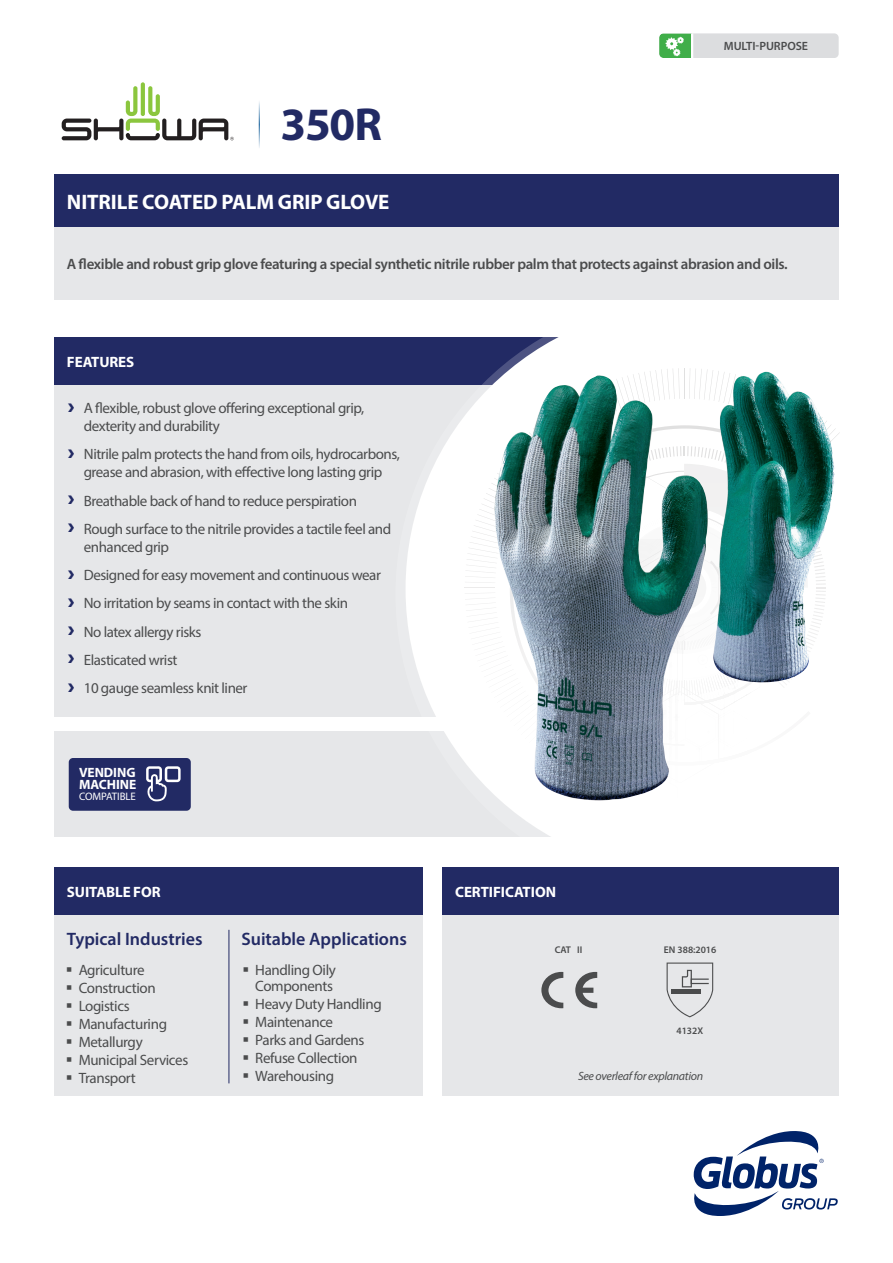
<style>
.page{position:relative;width:893px;height:1263px;background:#fff}
.page>*{position:absolute;margin:0;border:0;box-sizing:border-box;transform-origin:0 0}
.PRODUCT_NAME{font:700 46.5px "Myriad Pro";color:#222a64}
.SHORT_DESCRIPTION{font:700 21px "Myriad Pro";letter-spacing:-.005em;color:#fff}
.PANEL_SUB-HEAD{font:600 18px "Myriad Pro";color:#222a64}
.t1{font:15px/18px "Myriad Pro";letter-spacing:-.03em;color:#4b4c4d}
.LONG_DESCRIPTION{font:600 15px "Myriad Pro";letter-spacing:-.025em;color:#4b4c4d}
.PANEL_HEADING{font:700 15px "Myriad Pro";letter-spacing:-.005em;color:#fff}
.t2{font:700 13.5px/12px "Myriad Pro";letter-spacing:-.005em;color:#fff}
.t3{font:italic 12px "Myriad Pro";letter-spacing:-.025em;color:#4b4c4d}
.t4{font:600 12px "Myriad Pro";letter-spacing:-.005em;color:#4b4c4d}
.t5{font:10.8px "Myriad Pro";letter-spacing:-.005em;color:#fff}
.CERTIFICATION_TEXT{font:600 9.75px "Myriad Pro";color:#4b4c4d}
</style>
<div class="page">
<div style="left:54px;top:385px;width:778px;height:331px;background:#e6e7e9"></div>
<div style="left:54px;top:731px;width:580px;height:106px;background:#e6e7e9"></div>
<div style="left:54px;top:337px;width:586px;height:48px;background:#222a64"></div>
<div style="left:54px;top:915px;width:368px;height:181px;background:#e6e7e9"></div>
<hr style="left:229px;top:930px;width:1px;height:153px;background:#222a64">
<div style="left:54px;top:867px;width:368px;height:48px;background:#222a64"></div>
<div style="left:442px;top:867px;width:397px;height:48px;background:#222a64"></div>
<svg style="left:395px;top:337px;width:245px;height:500px"></svg>
<div style="left:630px;top:641px;width:9px;height:197px;background:#fff"></div>
<div style="left:618px;top:584px;width:18px;height:254px;background:#fff"></div>
<hr style="left:675px;top:678px;width:3px;height:160px;background:#231f20">
<hr style="left:669px;top:629px;width:3px;height:209px;background:#231f20">
<svg style="left:465px;top:368px;width:375px;height:450px"></svg>
<hr style="left:734px;top:579px;width:1px;height:128px;background:#231f20;border-radius:50%">
<hr style="left:733px;top:584px;width:1px;height:160px;background:#231f20;border-radius:50%">
<div style="left:634px;top:695px;width:114px;height:114px;background:#fff;border-radius:50%"></div>
<hr style="left:259px;top:99px;width:1px;height:50px;background:#005292">
<div style="left:54px;top:174px;width:785px;height:53px;background:#222a64"></div>
<div style="left:442px;top:915px;width:397px;height:181px;background:#e6e7e9"></div>
<svg style="left:141px;top:82px;width:4px;height:34px"></svg>
<svg style="left:62px;top:86px;width:172px;height:54px"></svg>
<div style="left:658px;top:32px;width:182px;height:27px;background:#dcdddf;border-radius:6px"></div>
<div style="left:656px;top:30px;width:186px;height:31px;border:3px solid #fff;border-radius:6px"></div>
<svg style="left:659px;top:33px;width:35px;height:25px"></svg>
<svg style="left:693px;top:1131px;width:145px;height:85px"></svg>
<div style="left:54px;top:227px;width:785px;height:73px;background:#e6e7e9"></div>
<svg style="left:667px;top:962px;width:46px;height:55px"></svg>
<svg style="left:575px;top:972px;width:22px;height:36px"></svg>
<svg style="left:541px;top:972px;width:22px;height:36px"></svg>
<div style="left:69px;top:758px;width:122px;height:53px;background:#222a64;border-radius:4px"></div>
<svg style="left:146px;top:766px;width:35px;height:35px"></svg>
<img style="left:494px;top:375px;width:216px;height:425px">
<img style="left:711px;top:372px;width:124px;height:313px">
<p class="PRODUCT_NAME" style="left:281px;top:94px;width:103px">350R</p>
<p class="SHORT_DESCRIPTION" style="left:67px;top:188px;width:324px">NITRILE COATED PALM GRIP GLOVE</p>
<p class="t4" style="left:724px;top:39px;width:86px">MULTI-PURPOSE</p>
<p class="LONG_DESCRIPTION" style="left:67px;top:255px;width:722px">A flexible and robust grip glove featuring a special synthetic nitrile rubber palm that protects against abrasion and oils.</p>
<p class="PANEL_HEADING" style="left:67px;top:352px;width:69px">FEATURES</p>
<p class="t1" style="left:84px;top:399px;width:282px">A flexible, robust glove offering exceptional grip, dexterity and durability</p>
<p class="t1" style="left:84px;top:445px;width:318px">Nitrile palm protects the hand from oils, hydrocarbons, grease and abrasion, with effective long lasting grip</p>
<p class="t1" style="left:84px;top:491px;width:275px">Breathable back of hand to reduce perspiration</p>
<p class="t1" style="left:84px;top:520px;width:309px">Rough surface to the nitrile provides a tactile feel and enhanced grip</p>
<p class="t1" style="left:84px;top:566px;width:299px">Designed for easy movement and continuous wear</p>
<p class="t1" style="left:84px;top:594px;width:266px">No irritation by seams in contact with the skin</p>
<p class="t1" style="left:84px;top:622px;width:119px">No latex allergy risks</p>
<p class="t1" style="left:84px;top:651px;width:95px">Elasticated wrist</p>
<p class="t1" style="left:84px;top:679px;width:165px">10 gauge seamless knit liner</p>
<p class="t2" style="left:79px;top:766px;width:59px">VENDING<br>MACHINE</p>
<p class="t5" style="left:79px;top:789px;width:58px">COMPATIBLE</p>
<p class="PANEL_HEADING" style="left:67px;top:882px;width:95px">SUITABLE FOR</p>
<p class="PANEL_HEADING" style="left:455px;top:882px;width:102px">CERTIFICATION</p>
<p class="PANEL_SUB-HEAD" style="left:67px;top:928px;width:137px">Typical Industries</p>
<p class="PANEL_SUB-HEAD" style="left:241px;top:928px;width:167px">Suitable Applications</p>
<p class="t1" style="left:79px;top:960px;width:68px">Agriculture</p>
<p class="t1" style="left:79px;top:978px;width:78px">Construction</p>
<p class="t1" style="left:79px;top:996px;width:52px">Logistics</p>
<p class="t1" style="left:79px;top:1014px;width:90px">Manufacturing</p>
<p class="t1" style="left:79px;top:1032px;width:66px">Metallurgy</p>
<p class="t1" style="left:79px;top:1051px;width:111px">Municipal Services</p>
<p class="t1" style="left:79px;top:1069px;width:59px">Transport</p>
<p class="t1" style="left:255px;top:961px;width:82px;line-height:16.5px">Handling Oily<br>Components</p>
<p class="t1" style="left:255px;top:995px;width:128px">Heavy Duty Handling</p>
<p class="t1" style="left:255px;top:1013px;width:79px">Maintenance</p>
<p class="t1" style="left:255px;top:1031px;width:111px">Parks and Gardens</p>
<p class="t1" style="left:255px;top:1049px;width:104px">Refuse Collection</p>
<p class="t1" style="left:255px;top:1067px;width:80px">Warehousing</p>
<p class="CERTIFICATION_TEXT" style="left:555px;top:944px;width:18px">CAT</p>
<p class="CERTIFICATION_TEXT" style="left:577px;top:944px;width:7px">II</p>
<p class="CERTIFICATION_TEXT" style="left:664px;top:943px;width:54px">EN 388:2016</p>
<p class="CERTIFICATION_TEXT" style="left:676px;top:1025px;width:28px">4132X</p>
<p class="t3" style="left:578px;top:1068px;width:127px">See overleaf for explanation</p>
</div>
